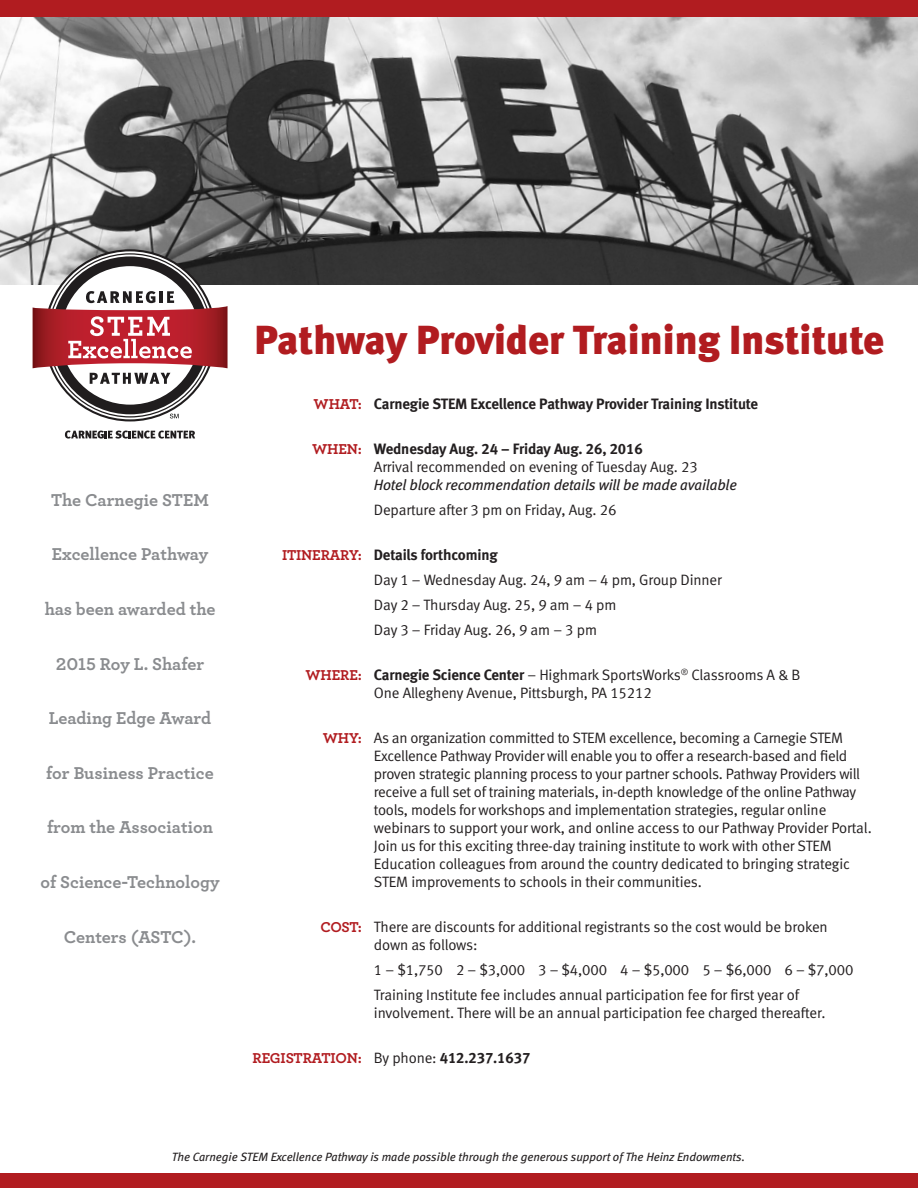
<style>
.page{position:relative;width:918px;height:1188px;background:#fff}
.page>*{position:absolute;margin:0;border:0;box-sizing:border-box;transform-origin:0 0}
.t1{font:40.5px "Meta Black Lf";color:#b11c20}
.t2{font:18px "Archer Bold LF";color:#8a8c8f}
.t3{font:15px/18px "Meta Normal LF";letter-spacing:-.015em;color:#231f20}
.t4{font:italic 15px/18px "Meta Book LF";letter-spacing:-.01em;color:#231f20}
.t5{font:15px "Meta Bold LF";letter-spacing:-.01em;color:#231f20}
.t6{font:15px "Archer Bold LF";letter-spacing:-.01em;color:#b11c20}
.t7{font:italic 12px "Meta Book LF";color:#231f20}
.s1{font-family:"Archer Bold LF";color:#b11c20}
.s2{font-family:"Archer Bold LF";font-style:normal;color:#b11c20}
.s3{font-family:"Meta Bold LF";font-style:normal}
.s4{font-family:"Meta Normal LF";font-style:normal}
.s5{font-family:"Meta Bold LF"}
.s6{font-family:"Meta Normal LF";color:#231f20}
.s7{font-family:"Meta Bold LF";color:#231f20}
</style>
<div class="page">
<img style="left:0;top:17px;width:918px;height:268px">
<svg style="left:65px;top:431px;width:130px;height:8px"></svg>
<svg style="left:33px;top:249px;width:195px;height:172px"></svg>
<div style="left:0;top:0;width:918px;height:17px;background:#b11c20"></div>
<div style="left:0;top:1173px;width:918px;height:15px;background:#b11c20"></div>
<p class="t2" style="left:51px;top:489px;width:159px">The Carnegie STEM</p>
<p class="t2" style="left:52px;top:543px;width:158px">Excellence Pathway</p>
<p class="t2" style="left:45px;top:598px;width:172px">has been awarded the</p>
<p class="t2" style="left:56px;top:652px;width:150px">2015 Roy L. Shafer</p>
<p class="t2" style="left:49px;top:707px;width:164px">Leading Edge Award</p>
<p class="t2" style="left:46px;top:762px;width:169px">for Business Practice</p>
<p class="t2" style="left:47px;top:816px;width:168px">from the Association</p>
<p class="t2" style="left:40px;top:871px;width:181px">of Science-Technology</p>
<p class="t2" style="left:64px;top:925px;width:134px">Centers (ASTC).</p>
<p class="t1" style="left:255px;top:316px;width:631px">Pathway Provider Training Institute</p>
<p class="t5" style="left:314px;top:395px;width:446px"><span class="s1">WHAT:</span> Carnegie STEM Excellence Pathway Provider Training Institute</p>
<p class="t4" style="left:374px;top:440px;width:364px;text-indent:-62px"><span class="s2">WHEN:</span> <span class="s3">Wednesday Aug. 24 – Friday Aug. 26, 2016<br></span><span class="s4">Arrival recommended on evening of Tuesday Aug. 23<br></span>Hotel block recommendation details will be made available</p>
<p class="t3" style="left:374px;top:500px;width:244px">Departure after 3 pm on Friday, Aug. 26</p>
<p class="t5" style="left:282px;top:546px;width:217px"><span class="s1">ITINERARY:</span> Details forthcoming</p>
<p class="t3" style="left:374px;top:570px;width:349px">Day 1 – Wednesday Aug. 24, 9 am – 4 pm, Group Dinner</p>
<p class="t3" style="left:374px;top:595px;width:244px">Day 2 – Thursday Aug. 25, 9 am – 4 pm</p>
<p class="t3" style="left:374px;top:620px;width:225px">Day 3 – Friday Aug. 26, 9 am – 3 pm</p>
<p class="t3" style="left:374px;top:665px;width:428px;text-indent:-68px"><span class="s1">WHERE:</span> <span class="s5">Carnegie Science Center</span> – Highmark SportsWorks<sup>®</sup> Classrooms A &amp; B<br>One Allegheny Avenue, Pittsburgh, PA 15212</p>
<p class="t3" style="left:374px;top:728px;width:499px;text-indent:-51px"><span class="s1">WHY:</span> As an organization committed to STEM excellence, becoming a Carnegie STEM Excellence Pathway Provider will enable you to offer a research-based and field proven strategic planning process to your partner schools. Pathway Providers will receive a full set of training materials, in-depth knowledge of the online Pathway tools, models for workshops and implementation strategies, regular online webinars to support your work, and online access to our Pathway Provider Portal.<br>Join us for this exciting three-day training institute to work with other STEM Education colleagues from around the country dedicated to bringing strategic STEM improvements to schools in their communities.</p>
<p class="t3" style="left:374px;top:917px;width:455px;text-indent:-53px"><span class="s1">COST:</span> There are discounts for additional registrants so the cost would be broken down as follows:</p>
<p class="t3" style="left:374px;top:960px;width:481px">1 – $1,750 2 – $3,000 3 – $4,000 4 – $5,000 5 – $6,000 6 – $7,000</p>
<p class="t3" style="left:374px;top:985px;width:453px">Training Institute fee includes annual participation fee for first year of involvement. There will be an annual participation fee charged thereafter.</p>
<p class="t6" style="left:253px;top:1048px;width:279px">REGISTRATION: <span class="s6">By phone:</span> <span class="s7">412.237.1637</span></p>
<p class="t7" style="left:172px;top:1150px;width:575px">The Carnegie STEM Excellence Pathway is made possible through the generous support of The Heinz Endowments.</p>
</div>
